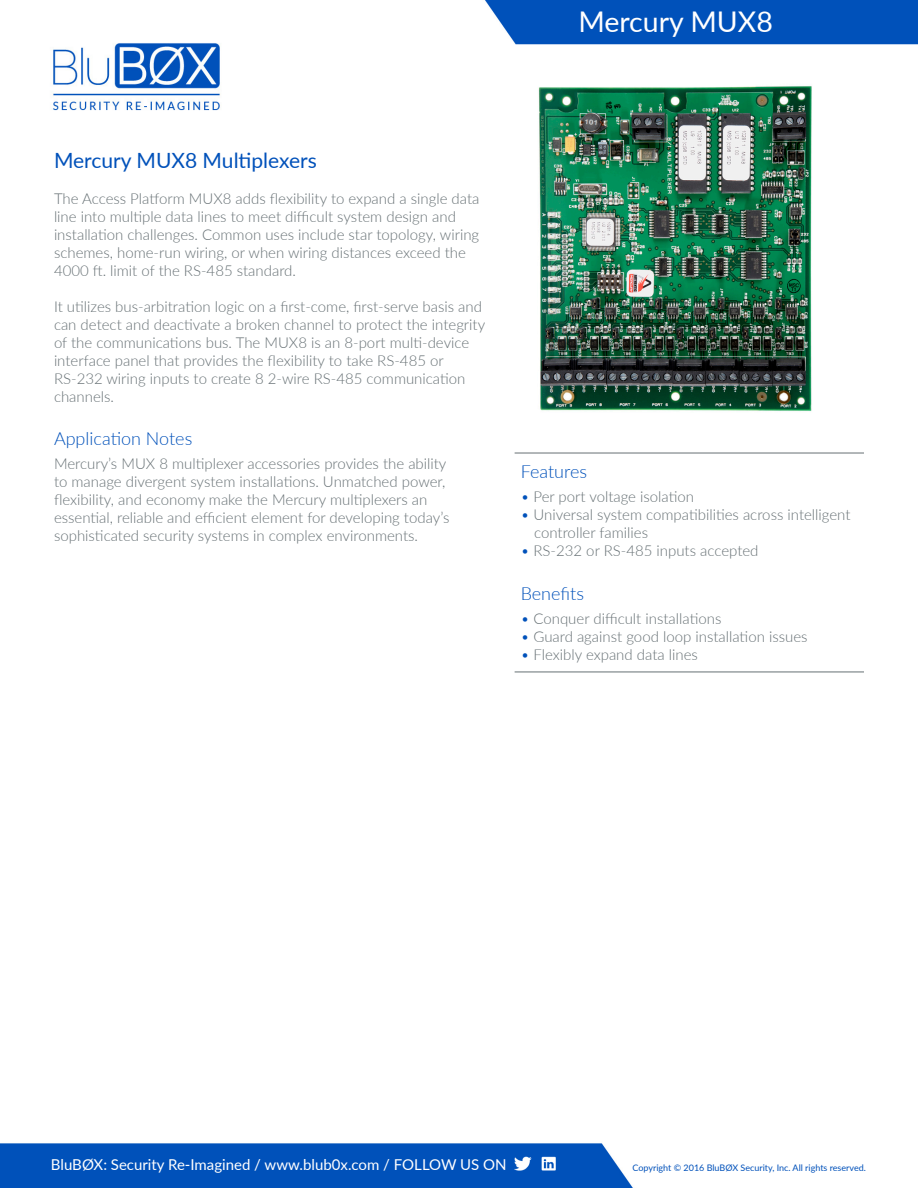
<style>
.page{position:relative;width:918px;height:1188px;background:#fff}
.page>*{position:absolute;margin:0;border:0;box-sizing:border-box;transform-origin:0 0}
.t1{font:28.5px "Lato";color:#fff}
.t2{font:21px "Lato";color:#0051ba}
.t3{font:300 18px "Lato";color:#0051ba}
.t4{font:300 15px/18px "Lato";color:#667074}
.t5{font:15px "Lato";color:#fff}
.t6{font:9px "Lato";color:#0051ba}
.s1{color:#0051ba}
</style>
<div class="page">
<img style="left:0;top:0;width:918px;height:1188px">
<img style="left:47px;top:40px;width:181px;height:75px">
<img style="left:514px;top:1155px;width:42px;height:17px">
<img style="left:531px;top:79px;width:289px;height:340px">
<hr style="left:515px;top:453px;width:349px;height:1px;background:#667074">
<hr style="left:515px;top:672px;width:349px;height:1px;background:#667074">
<p class="t1" style="left:578px;top:2px;width:196px">Mercury MUX8</p>
<p class="t2" style="left:54px;top:145px;width:265px">Mercury MUX8 Multiplexers</p>
<p class="t4" style="left:54px;top:189px;width:427px">The Access Platform MUX8 adds flexibility to expand a single data line into multiple data lines to meet difficult system design and installation challenges. Common uses include star topology, wiring schemes, home-run wiring, or when wiring distances exceed the 4000 ft. limit of the RS-485 standard.</p>
<p class="t4" style="left:54px;top:297px;width:433px">It utilizes bus-arbitration logic on a first-come, first-serve basis and can detect and deactivate a broken channel to protect the integrity of the communications bus. The MUX8 is an 8-port multi-device interface panel that provides the flexibility to take RS-485 or RS-232 wiring inputs to create 8 2-wire RS-485 communication channels.</p>
<p class="t3" style="left:54px;top:426px;width:140px">Application Notes</p>
<p class="t4" style="left:54px;top:454px;width:397px">Mercury’s MUX 8 multiplexer accessories provides the ability to manage divergent system installations. Unmatched power, flexibility, and economy make the Mercury multiplexers an essential, reliable and efficient element for developing today’s sophisticated security systems in complex environments.</p>
<p class="t3" style="left:521px;top:459px;width:68px">Features</p>
<p class="t4" style="left:521px;top:488px;width:175px"><span class="s1">•</span> Per port voltage isolation</p>
<p class="t4" style="left:534px;top:506px;width:318px;text-indent:-14px"><span class="s1">•</span> Universal system compatibilities across intelligent controller families</p>
<p class="t4" style="left:521px;top:542px;width:239px"><span class="s1">•</span> RS-232 or RS-485 inputs accepted</p>
<p class="t3" style="left:521px;top:581px;width:65px">Benefits</p>
<p class="t4" style="left:521px;top:609px;width:202px"><span class="s1">•</span> Conquer difficult installations</p>
<p class="t4" style="left:521px;top:627px;width:288px"><span class="s1">•</span> Guard against good loop installation issues</p>
<p class="t4" style="left:521px;top:645px;width:179px"><span class="s1">•</span> Flexibly expand data lines</p>
<p class="t5" style="left:51px;top:1154px;width:457px">BluBØX: Security Re-Imagined / www.blub0x.com / FOLLOW US ON</p>
<p class="t6" style="left:633px;top:1161px;width:235px">Copyright © 2016 BluBØX Security, Inc. All rights reserved.</p>
</div>
